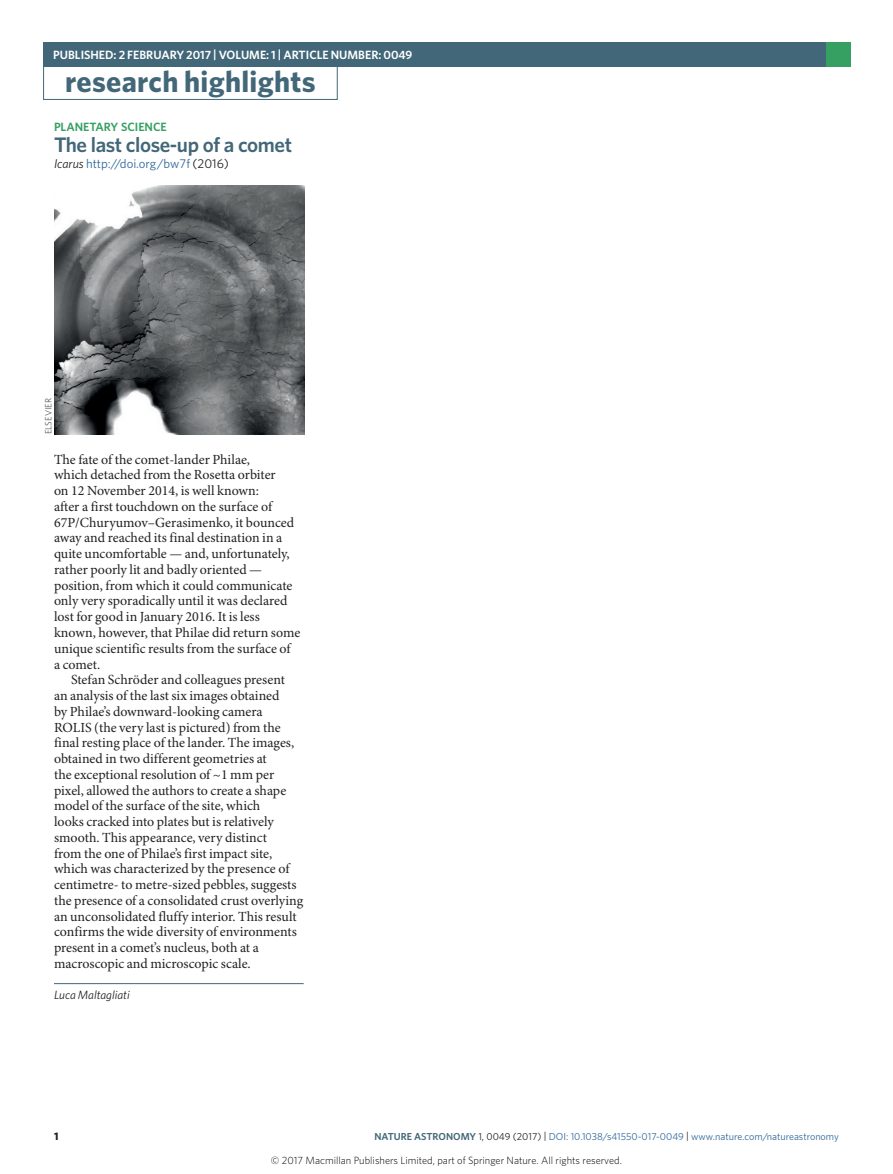
<style>
.page{position:relative;width:893px;height:1174px;background:#fff}
.page>*{position:absolute;margin:0;border:0;box-sizing:border-box;transform-origin:0 0}
.t1{font:700 30px "Whitney";letter-spacing:.01em;color:#426778}
.Title{font:600 21px "Whitney";letter-spacing:-.02em;color:#426778}
.Body_text{font:13.95px/15.8px "Minion Pro";color:#231f20}
.Body_first{font:13.95px/15.8px "Minion Pro";color:#231f20}
.Journal_DOI_ref{font:12.75px "Whitney";color:#2f679b}
.t2{font:600 12px "Whitney";color:#fff}
.Subject{font:600 12px "Whitney";color:#369f62}
.Author_information{font:italic 12px "Whitney";color:#231f20}
.t3{font:700 10.8px "Whitney";color:#231f20}
.t4{font:300 10.5px "Whitney";color:#000}
.t5{font:10.2px "Whitney";color:#2f679b}
.Picture_credit{font:300 9px "Whitney";color:#231f20}
.s1{font-style:italic;color:#231f20}
.s2{color:#231f20}
.s3{font-weight:600;color:#426778}
</style>
<div class="page">
<div style="left:43px;top:66px;width:295px;height:34px;border:1px solid #426778"></div>
<div style="left:43px;top:43px;width:806px;height:24px;background:#426778"></div>
<div style="left:826px;top:43px;width:24px;height:24px;background:#369f62"></div>
<hr style="left:54px;top:983px;width:250px;height:1px;background:#426778">
<img style="left:55px;top:185px;width:249px;height:250px">
<p class="t2" style="left:53px;top:47px;width:361px">PUBLISHED: 2 FEBRUARY 2017 | VOLUME: 1 | ARTICLE NUMBER: 0049</p>
<h1 class="t1" style="left:65px;top:61px;width:252px">research highlights</h1>
<p class="Subject" style="left:54px;top:119px;width:114px">PLANETARY SCIENCE</p>
<p class="Title" style="left:54px;top:131px;width:239px">The last close-up of a comet</p>
<p class="Journal_DOI_ref" style="left:54px;top:155px;width:176px"><span class="s1">Icarus</span> http://doi.org/bw7f <span class="s2">(2016)</span></p>
<p class="Picture_credit" style="left:43px;top:434px;width:38px;rotate:-90deg">ELSEVIER</p>
<p class="Body_first" style="left:54px;top:452px;width:248px">The fate of the comet-lander Philae,<br>which detached from the Rosetta orbiter<br>on 12 November 2014, is well known:<br>after a first touchdown on the surface of 67P/Churyumov–Gerasimenko, it bounced away and reached its final destination in a quite uncomfortable — and, unfortunately, rather poorly lit and badly oriented — position, from which it could communicate only very sporadically until it was declared lost for good in January 2016. It is less known, however, that Philae did return some unique scientific results from the surface of<br>a comet.</p>
<p class="Body_text" style="left:54px;top:672px;width:251px;text-indent:17px">Stefan Schröder and colleagues present<br>an analysis of the last six images obtained<br>by Philae’s downward-looking camera ROLIS (the very last is pictured) from the final resting place of the lander. The images, obtained in two different geometries at<br>the exceptional resolution of ~1 mm per pixel, allowed the authors to create a shape model of the surface of the site, which<br>looks cracked into plates but is relatively smooth. This appearance, very distinct<br>from the one of Philae’s first impact site, which was characterized by the presence of centimetre- to metre-sized pebbles, suggests the presence of a consolidated crust overlying an unconsolidated fluffy interior. This result confirms the wide diversity of environments present in a comet’s nucleus, both at a macroscopic and microscopic scale.</p>
<p class="Author_information" style="left:54px;top:987px;width:77px">Luca Maltagliati</p>
<p class="t3" style="left:54px;top:1129px;width:6px">1</p>
<p class="t5" style="left:374px;top:1129px;width:466px"><span class="s3">NATURE ASTRONOMY</span> <span class="s2">1, 0049 (2017) |</span> DOI: 10.1038/s41550-017-0049 <span class="s2">|</span> www.nature.com/natureastronomy</p>
<p class="t4" style="left:271px;top:1153px;width:352px">© 2017 Macmillan Publishers Limited, part of Springer Nature. All rights reserved.</p>
</div>
